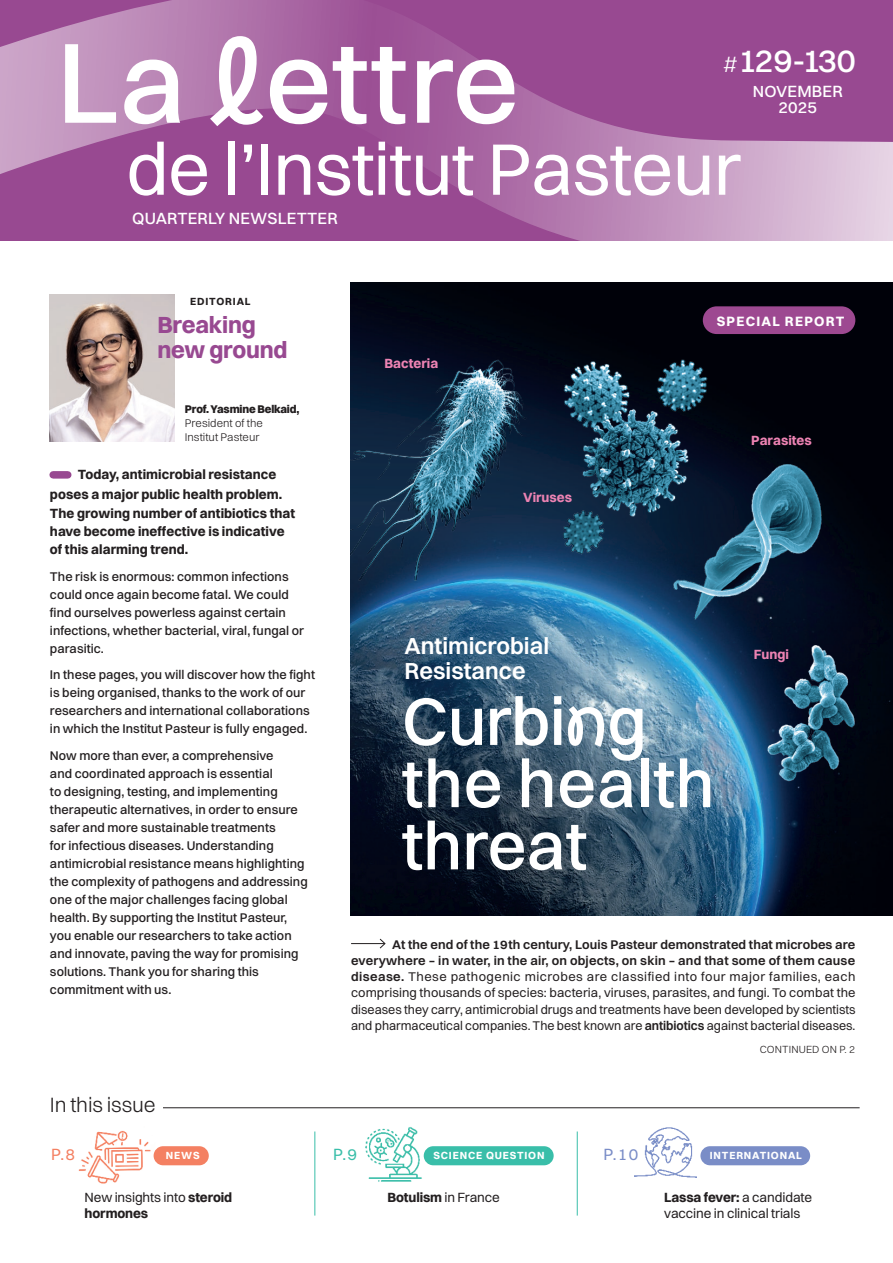
<style>
.page{position:relative;width:893px;height:1263px;background:#fff}
.page>*{position:absolute;margin:0;border:0;box-sizing:border-box;transform-origin:0 0}
.t1{font:500 115.5px "Switzer";color:#fff}
.t2{font:73.8px "Switzer";letter-spacing:-.01em;color:#fff}
.t3{font:500 67.8px/62.2px "Switzer";color:#fff}
.t4{font:500 33px "Switzer";letter-spacing:-.04em;color:#fff}
.t5{font:700 23.7px/24.9px "Switzer";letter-spacing:-.01em;color:#984991}
.t6{font:600 23.4px/24.9px "Switzer";color:#fff}
.t7{font:300 21px "Switzer";letter-spacing:-.01em;color:#231f20}
.t8{font:500 16.5px/16.5px "Switzer";letter-spacing:.01em;color:#fff;text-align:center}
.t9{font:16.5px "Switzer";color:#7a8dc7}
.t10{font:16.5px "Switzer";color:#f48062}
.t11{font:16.5px "Switzer";color:#39bea9}
.t12{font:700 13.65px "Switzer";letter-spacing:.09em;color:#fff}
.t13{font:700 13.5px/19.5px "Switzer";letter-spacing:.005em;color:#231f20}
.t14{font:13.5px/16.5px "Switzer";letter-spacing:-.01em;color:#231f20}
.t15{font:700 13.5px "Switzer";color:#ed83b3}
.t16{font:500 12.75px/18px "Switzer";letter-spacing:.005em;color:#231f20}
.t17{font:12.75px/16.2px "Switzer";letter-spacing:-.005em;color:#231f20;text-align:justify}
.t18{font:300 11.4px/14.1px "Switzer";color:#231f20}
.t19{font:800 11.4px "Switzer";letter-spacing:-.015em;color:#231f20}
.t20{font:700 10.5px "Switzer";letter-spacing:.08em;color:#fff}
.t21{font:300 10.5px "Switzer";letter-spacing:.01em;color:#231f20}
.t22{font:700 10.5px "Switzer";letter-spacing:.08em;color:#231f20}
.s1{font-family:"Pasteurscript"}
.s2{font-weight:300;font-size:22.5px}
.s3{font-size:16.2px}
.s4{font-weight:600}
.s5{font-weight:700}
.s6{font-weight:400}
</style>
<div class="page">
<svg style="left:0;top:0;width:893px;height:241px;background:#a25b9b"></svg>
<img style="left:78px;top:1130px;width:81px;height:54px">
<img style="left:365px;top:1127px;width:62px;height:55px">
<hr style="left:577px;top:1131px;width:1px;height:84px;background:#39bea9">
<hr style="left:315px;top:1131px;width:1px;height:84px;background:#39bea9">
<div style="left:700px;top:1146px;width:110px;height:19px;background:#7a8dc7;border-radius:10px"></div>
<div style="left:424px;top:1146px;width:130px;height:19px;background:#39bea9;border-radius:10px"></div>
<div style="left:154px;top:1146px;width:55px;height:19px;background:#f48062;border-radius:10px"></div>
<img style="left:634px;top:1127px;width:62px;height:51px">
<hr style="left:163px;top:1107px;width:697px;height:1px;background:#231f20">
<div style="left:53px;top:471px;width:15px;height:8px;background:#984991"></div>
<img style="left:50px;top:295px;width:124px;height:146px">
<img style="left:351px;top:144px;width:542px;height:805px">
<h1 class="t1" style="left:57px;top:12px;width:464px">La <span class="s1">l</span>ettre</h1>
<h2 class="t2" style="left:126px;top:124px;width:616px">de l’Institut Pasteur</h2>
<p class="t8" style="left:132px;top:210px;width:207px">QUARTERLY NEWSLETTER</p>
<h3 class="t4" style="left:723px;top:40px;width:135px"><span class="s2">#</span>129-130</h3>
<p class="t8" style="left:753px;top:82px;width:92px"><span class="s3">NOV</span>EMBER<br>2025</p>
<p class="t22" style="left:190px;top:295px;width:62px">EDITORIAL</p>
<h3 class="t5" style="left:157px;top:312px;width:132px">Breaking new ground</h3>
<p class="t19" style="left:185px;top:402px;width:116px">Prof. Yasmine Belkaid,</p>
<p class="t18" style="left:185px;top:416px;width:80px">President of the<br>Institut Pasteur</p>
<p class="t13" style="left:50px;top:464px;width:247px;text-indent:28px">Today, antimicrobial resistance poses a major public health problem.<br>The growing number of antibiotics that</p>
<p class="t13" style="left:50px;top:522px;width:236px;line-height:18px">have become ineffective is indicative of this alarming trend.</p>
<p class="t16" style="left:50px;top:567px;width:256px">The risk is enormous: common infections could once again become fatal. We could find ourselves powerless against certain infections, whether bacterial, viral, fungal or parasitic.</p>
<p class="t16" style="left:50px;top:665px;width:267px">In these pages, you will discover how the fight is being organised, thanks to the work of our researchers and international collaborations in which the Institut Pasteur is fully engaged.</p>
<p class="t16" style="left:50px;top:746px;width:259px">Now more than ever, a comprehensive<br>and coordinated approach is essential<br>to designing, testing, and implementing therapeutic alternatives, in order to ensure safer and more sustainable treatments<br>for infectious diseases. Understanding antimicrobial resistance means highlighting the complexity of pathogens and addressing one of the major challenges facing global health. By supporting the Institut Pasteur, you enable our researchers to take action and innovate, paving the way for promising solutions. Thank you for sharing this commitment with us.</p>
<h3 class="t7" style="left:50px;top:1092px;width:107px">In this issue</h3>
<p class="t15" style="left:384px;top:355px;width:55px">Bacteria</p>
<p class="t15" style="left:523px;top:489px;width:50px">Viruses</p>
<h3 class="t6" style="left:404px;top:633px;width:146px">Antimicrobial<br>Resistance</h3>
<p class="t12" style="left:717px;top:312px;width:129px">SPECIAL REPORT</p>
<p class="t15" style="left:751px;top:432px;width:62px">Parasites</p>
<p class="t15" style="left:754px;top:646px;width:37px">Fungi</p>
<h3 class="t3" style="left:402px;top:689px;width:314px">Curbi<span class="s1">n</span>g the health threat</h3>
<p class="t17" style="left:351px;top:936px;width:506px;text-indent:41px"><span class="s4">At the end of the 19 th century, Louis Pasteur demonstrated that microbes are everywhere – in water, in the air, on objects, on skin – and that some of them cause disease.</span> These pathogenic microbes are classified into four major families, each comprising thousands of species: bacteria, viruses, parasites, and fungi. To combat the diseases they carry, antimicrobial drugs and treatments have been developed by scientists and pharmaceutical companies. The best known are <span class="s4">antibiotics</span> against bacterial diseases.</p>
<p class="t21" style="left:760px;top:1042px;width:97px">CONTINUED ON P. 2</p>
<p class="t10" style="left:51px;top:1145px;width:26px">P.8</p>
<p class="t20" style="left:166px;top:1149px;width:35px">NEWS</p>
<p class="t11" style="left:333px;top:1145px;width:26px">P.9</p>
<p class="t20" style="left:433px;top:1149px;width:113px">SCIENCE QUESTION</p>
<p class="t20" style="left:710px;top:1149px;width:94px">INTERNATIONAL</p>
<p class="t9" style="left:603px;top:1145px;width:36px">P.10</p>
<p class="t14" style="left:85px;top:1189px;width:149px">New insights into <span class="s5">steroid</span></p>
<p class="t13" style="left:387px;top:1187px;width:114px">Botulism <span class="s6">in France</span></p>
<p class="t13" style="left:85px;top:1204px;width:65px">hormones</p>
<p class="t14" style="left:664px;top:1189px;width:149px"><span class="s5">Lassa fever:</span> a candidate vaccine in clinical trials</p>
</div>
